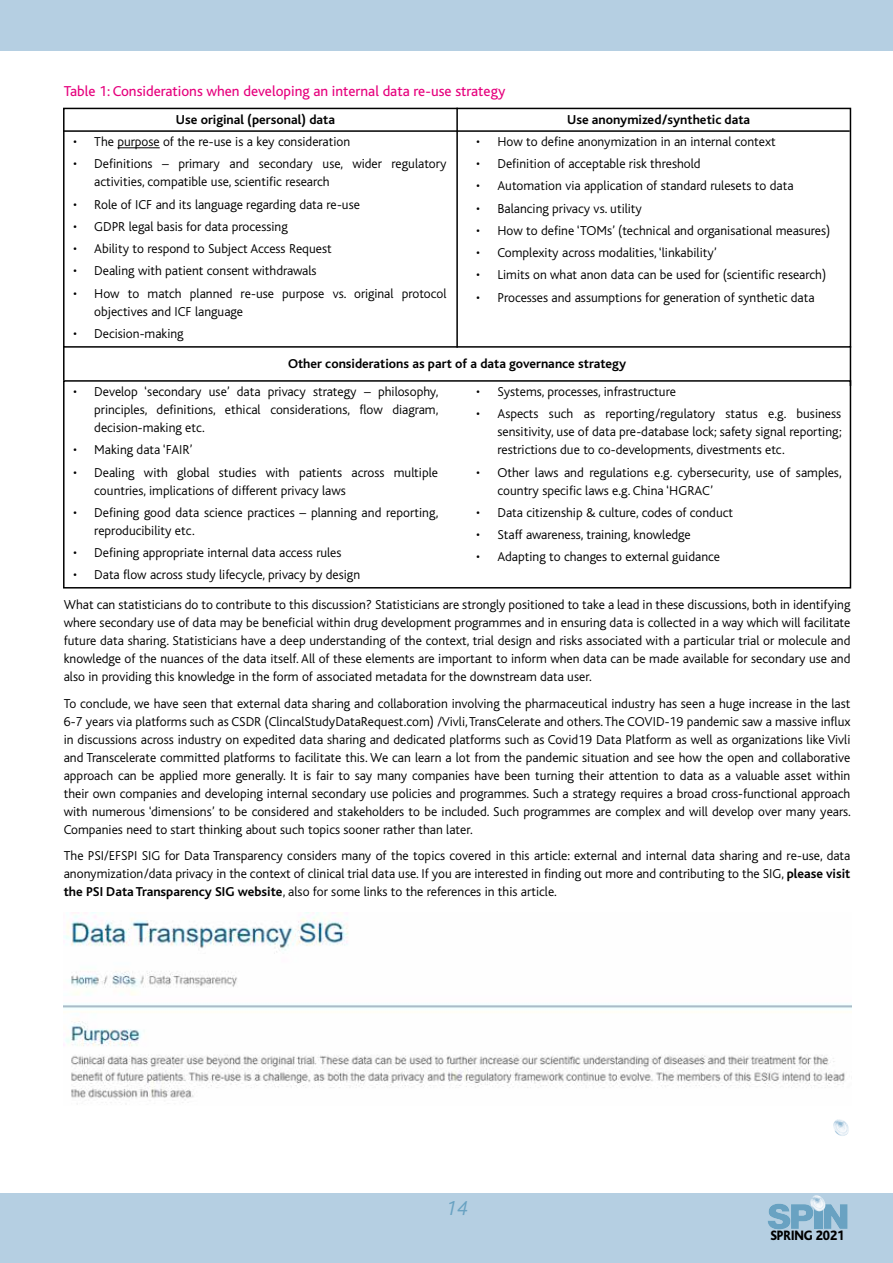
<style>
.page{position:relative;width:893px;height:1263px;background:#fff}
.page>*{position:absolute;margin:0;border:0;box-sizing:border-box;transform-origin:0 0}
.t1{font:italic 300 21px "Bliss";color:#69a2c2}
.t2{font:15px "Bliss";color:#e6007d}
.t3{font:800 14.25px "Bliss";color:#000;scale:.9 1}
.t4{font:300 13.5px/18px "Bliss";color:#000;text-align:justify}
.t5{font:700 13.5px "Bliss";color:#000}
.s1{font-weight:700}
</style>
<div class="page">
<div style="left:0;top:0;width:893px;height:51px;background:#b5cfe2"></div>
<div style="left:0;top:1194px;width:893px;height:69px;background:#b5cfe2"></div>
<div style="left:814px;top:1209px;width:8px;height:20px;background:#69a2c2"></div>
<svg style="left:768px;top:1203px;width:45px;height:26px"></svg>
<svg style="left:824px;top:1204px;width:24px;height:25px"></svg>
<img style="left:810px;top:1195px;width:15px;height:16px">
<hr style="left:117px;top:147px;width:43px;height:1px;background:#000">
<div style="left:63px;top:108px;width:788px;height:240px;border:2px solid #000"></div>
<div style="left:63px;top:380px;width:788px;height:208px;border:2px solid #000"></div>
<hr style="left:456px;top:108px;width:2px;height:240px;background:#000">
<hr style="left:63px;top:130px;width:787px;height:2px;background:#000">
<hr style="left:63px;top:346px;width:2px;height:34px;background:#000">
<hr style="left:850px;top:346px;width:1px;height:40px;background:#000">
<img style="left:64px;top:912px;width:787px;height:191px">
<img style="left:833px;top:1119px;width:16px;height:17px">
<p class="t2" style="left:64px;top:84px;width:443px">Table 1: Considerations when developing an internal data re-use strategy</p>
<p class="t5" style="left:176px;top:112px;width:161px">Use original (personal) data</p>
<p class="t4" style="left:73px;top:133px;width:279px">• The purpose of the re-use is a key consideration</p>
<p class="t4" style="left:94px;top:155px;width:354px;text-indent:-21px">• Definitions – primary and secondary use, wider regulatory activities, compatible use, scientific research</p>
<p class="t4" style="left:73px;top:195px;width:288px">• Role of ICF and its language regarding data re-use</p>
<p class="t4" style="left:73px;top:218px;width:216px">• GDPR legal basis for data processing</p>
<p class="t4" style="left:73px;top:240px;width:260px">• Ability to respond to Subject Access Request</p>
<p class="t4" style="left:73px;top:262px;width:245px">• Dealing with patient consent withdrawals</p>
<p class="t4" style="left:94px;top:284px;width:354px;text-indent:-21px">• How to match planned re-use purpose vs. original protocol objectives and ICF language</p>
<p class="t4" style="left:73px;top:325px;width:112px">• Decision-making</p>
<p class="t5" style="left:567px;top:112px;width:185px">Use anonymized/synthetic data</p>
<p class="t4" style="left:476px;top:133px;width:301px">• How to define anonymization in an internal context</p>
<p class="t4" style="left:476px;top:155px;width:226px">• Definition of acceptable risk threshold</p>
<p class="t4" style="left:476px;top:177px;width:319px">• Automation via application of standard rulesets to data</p>
<p class="t4" style="left:476px;top:200px;width:167px">• Balancing privacy vs. utility</p>
<p class="t4" style="left:476px;top:222px;width:356px">• How to define ‘TOMs’ (technical and organisational measures)</p>
<p class="t4" style="left:476px;top:244px;width:242px">• Complexity across modalities, ‘linkability’</p>
<p class="t4" style="left:476px;top:266px;width:352px">• Limits on what anon data can be used for (scientific research)</p>
<p class="t4" style="left:476px;top:289px;width:340px">• Processes and assumptions for generation of synthetic data</p>
<p class="t5" style="left:288px;top:356px;width:340px">Other considerations as part of a data governance strategy</p>
<p class="t4" style="left:94px;top:383px;width:346px;text-indent:-21px">• Develop ‘secondary use’ data privacy strategy – philosophy, principles, definitions, ethical considerations, flow diagram, decision-making etc.</p>
<p class="t4" style="left:73px;top:441px;width:121px">• Making data ‘FAIR’</p>
<p class="t4" style="left:94px;top:463px;width:345px;text-indent:-21px">• Dealing with global studies with patients across multiple countries, implications of different privacy laws</p>
<p class="t4" style="left:94px;top:504px;width:346px;text-indent:-21px">• Defining good data science practices – planning and reporting, reproducibility etc.</p>
<p class="t4" style="left:73px;top:544px;width:270px">• Defining appropriate internal data access rules</p>
<p class="t4" style="left:73px;top:566px;width:289px">• Data flow across study lifecycle, privacy by design</p>
<p class="t4" style="left:476px;top:383px;width:201px">• Systems, processes, infrastructure</p>
<p class="t4" style="left:497px;top:405px;width:346px;text-indent:-21px">• Aspects such as reporting/regulatory status e.g. business sensitivity, use of data pre-database lock; safety signal reporting; restrictions due to co-developments, divestments etc.</p>
<p class="t4" style="left:497px;top:463px;width:346px;text-indent:-21px">• Other laws and regulations e.g. cybersecurity, use of samples, country specific laws e.g. China ‘HGRAC’</p>
<p class="t4" style="left:476px;top:504px;width:258px">• Data citizenship &amp; culture, codes of conduct</p>
<p class="t4" style="left:476px;top:526px;width:216px">• Staff awareness, training, knowledge</p>
<p class="t4" style="left:476px;top:548px;width:245px">• Adapting to changes to external guidance</p>
<p class="t4" style="left:64px;top:596px;width:788px">What can statisticians do to contribute to this discussion? Statisticians are strongly positioned to take a lead in these discussions, both in identifying where secondary use of data may be beneficial within drug development programmes and in ensuring data is collected in a way which will facilitate future data sharing. Statisticians have a deep understanding of the context, trial design and risks associated with a particular trial or molecule and knowledge of the nuances of the data itself. All of these elements are important to inform when data can be made available for secondary use and also in providing this knowledge in the form of associated metadata for the downstream data user.</p>
<p class="t4" style="left:64px;top:694px;width:788px">To conclude, we have seen that external data sharing and collaboration involving the pharmaceutical industry has seen a huge increase in the last 6-7 years via platforms such as CSDR (ClincalStudyDataRequest.com) /Vivli, TransCelerate and others. The COVID-19 pandemic saw a massive influx in discussions across industry on expedited data sharing and dedicated platforms such as Covid19 Data Platform as well as organizations like Vivli and Transcelerate committed platforms to facilitate this. We can learn a lot from the pandemic situation and see how the open and collaborative approach can be applied more generally. It is fair to say many companies have been turning their attention to data as a valuable asset within their own companies and developing internal secondary use policies and programmes. Such a strategy requires a broad cross-functional approach with numerous ‘dimensions’ to be considered and stakeholders to be included. Such programmes are complex and will develop over many years.<br>Companies need to start thinking about such topics sooner rather than later.</p>
<p class="t4" style="left:64px;top:847px;width:788px">The PSI/EFSPI SIG for Data Transparency considers many of the topics covered in this article: external and internal data sharing and re-use, data anonymization/data privacy in the context of clinical trial data use. If you are interested in finding out more and contributing to the SIG, <span class="s1">please visit the PSI Data Transparency SIG website</span>, also for some links to the references in this article.</p>
<h1 class="t1" style="left:447px;top:1197px;width:23px">14</h1>
<p class="t3" style="left:770px;top:1228px;width:84px">SPRING 2021</p>
</div>
